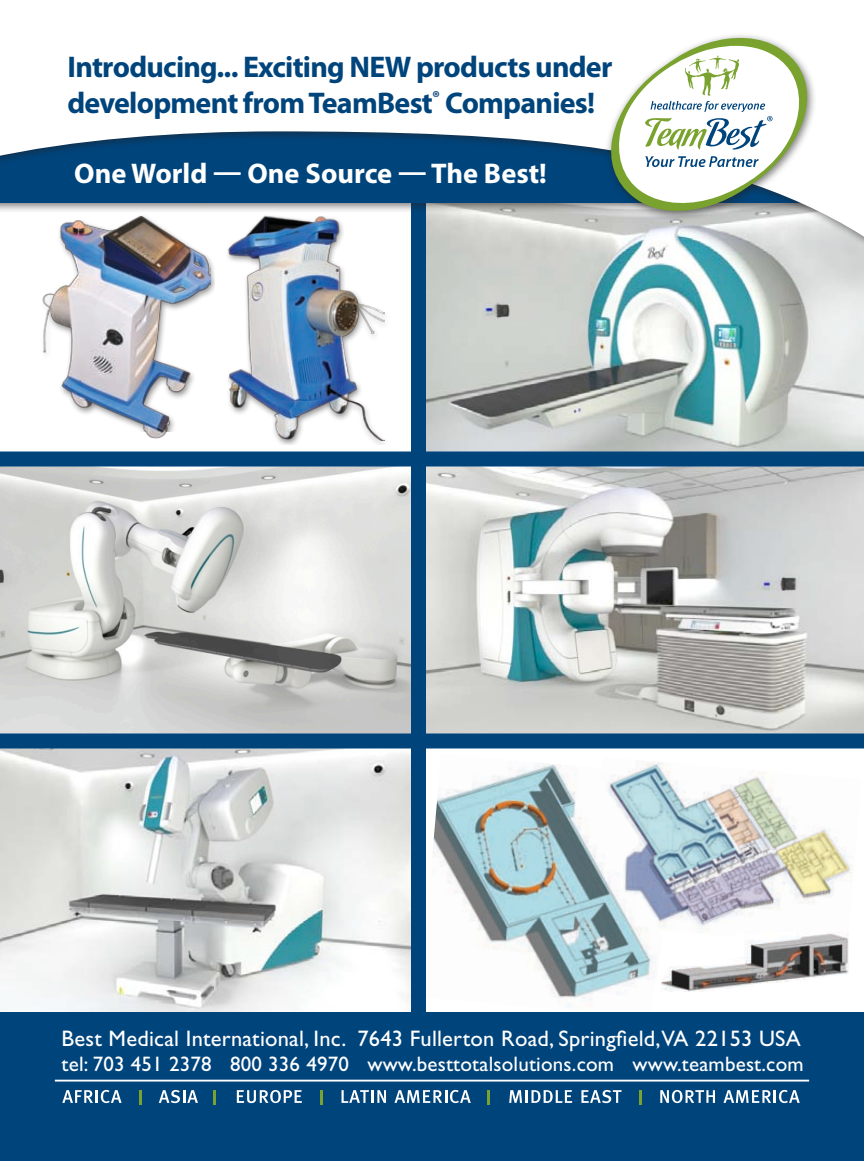
<style>
.page{position:relative;width:864px;height:1161px;background:#fff}
.page>*{position:absolute;margin:0;border:0;box-sizing:border-box;transform-origin:0 0}
.t1{font:700 30px/36px "Myriad Pro";letter-spacing:-.025em;color:#00447c}
.t2{font:700 28.5px "Myriad Pro";color:#fff}
.t3{font:22.5px "Gill Sans";letter-spacing:.01em;color:#fff}
.t4{font:21.9px/26.4px "Gill Sans";color:#fff}
.t5{font:21px "Gill Sans";letter-spacing:.01em;color:#fff}
</style>
<div class="page">
<img style="left:432px;top:763px;width:222px;height:244px">
<svg style="left:587px;top:748px;width:277px;height:218px"></svg>
<img style="left:601px;top:757px;width:261px;height:189px">
<svg style="left:611px;top:765px;width:238px;height:157px"></svg>
<img style="left:658px;top:932px;width:195px;height:60px">
<img style="left:0;top:748px;width:411px;height:264px">
<img style="left:0;top:466px;width:411px;height:268px">
<img style="left:426px;top:466px;width:438px;height:268px">
<img style="left:426px;top:255px;width:438px;height:197px">
<div style="left:0;top:452px;width:864px;height:14px;background:#00447c"></div>
<div style="left:0;top:734px;width:864px;height:14px;background:#00447c"></div>
<div style="left:411px;top:178px;width:15px;height:844px;background:#00447c"></div>
<div style="left:0;top:1012px;width:864px;height:149px;background:#00447c"></div>
<div style="left:0;top:0;width:864px;height:255px;background:#231f20;opacity:.6"></div>
<svg style="left:0;top:0;width:864px;height:246px"></svg>
<div style="left:604px;top:32px;width:212px;height:189px;background:#231f20;opacity:.6"></div>
<svg style="left:594px;top:34px;width:230px;height:181px"></svg>
<svg style="left:62px;top:1090px;width:60px;height:13px"></svg>
<svg style="left:159px;top:1090px;width:39px;height:13px"></svg>
<svg style="left:237px;top:1090px;width:65px;height:13px"></svg>
<svg style="left:342px;top:1090px;width:44px;height:13px"></svg>
<svg style="left:395px;top:1090px;width:76px;height:13px"></svg>
<svg style="left:509px;top:1090px;width:63px;height:13px"></svg>
<svg style="left:581px;top:1090px;width:41px;height:13px"></svg>
<svg style="left:660px;top:1090px;width:55px;height:13px"></svg>
<svg style="left:723px;top:1090px;width:77px;height:13px"></svg>
<svg style="left:139px;top:1090px;width:2px;height:15px"></svg>
<hr style="left:213px;top:1090px;width:3px;height:15px;background:#79a22e">
<svg style="left:320px;top:1090px;width:2px;height:15px"></svg>
<hr style="left:487px;top:1090px;width:3px;height:15px;background:#79a22e">
<svg style="left:639px;top:1090px;width:2px;height:15px"></svg>
<hr style="left:55px;top:1080px;width:754px;height:2px;background:#fff">
<div style="left:36px;top:200px;width:179px;height:232px;background:#231f20;opacity:.5"></div>
<img style="left:40px;top:202px;width:171px;height:236px">
<div style="left:224px;top:207px;width:167px;height:237px;background:#231f20;opacity:.5"></div>
<img style="left:228px;top:210px;width:156px;height:231px">
<h1 class="t1" style="left:68px;top:47px;width:546px">Introducing... Exciting NEW products under development from TeamBest<sup>®</sup> Companies!</h1>
<h2 class="t2" style="left:74px;top:155px;width:474px">One World — One Source — The Best!</h2>
<p class="t4" style="left:62px;top:1022px;width:711px">Best Medical International, Inc. 7643 Fullerton Road, Springfield,VA 22153 USA<br>703 451 2378 800 336 4970 www.bestmedical.com www.teambest.com</p>
<p class="t3" style="left:62px;top:1025px;width:741px">Best Medical International, Inc. 7643 Fullerton Road, Springfield,VA 22153 USA</p>
<p class="t5" style="left:62px;top:1052px;width:744px">tel: 703 451 2378 800 336 4970 www.besttotalsolutions.com www.teambest.com</p>
</div>
